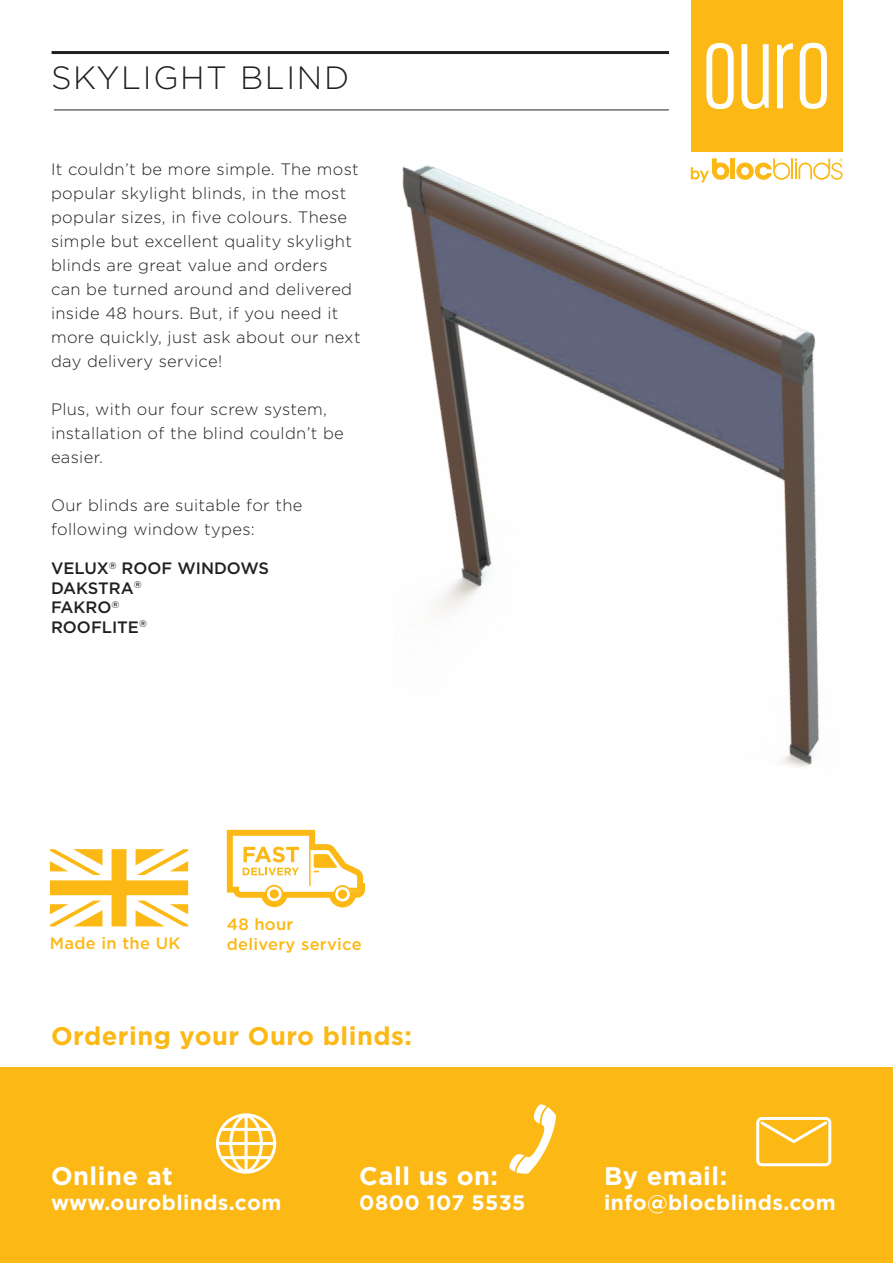
<style>
.page{position:relative;width:893px;height:1263px;background:#fff}
.page>*{position:absolute;margin:0;border:0;box-sizing:border-box;transform-origin:0 0}
.t1{font:300 32.25px "Gotham";letter-spacing:.05em;color:#231f20}
.t2{font:700 25.5px "Gotham";letter-spacing:.02em;color:#fff}
.t3{font:700 25.5px "Gotham";letter-spacing:.02em;color:#fcb814}
.t4{font:700 21px "Gotham";letter-spacing:.02em;color:#fff}
.t5{font:300 16.5px/24px "Gotham";letter-spacing:.02em;color:#231f20}
.t6{font:500 16.5px/19.5px "Gotham";color:#231f20}
.t7{font:500 16.5px/19.8px "Gotham";letter-spacing:.02em;color:#fcb814}
</style>
<div class="page">
<div style="left:691px;top:0;width:152px;height:152px;background:#fcb814"></div>
<svg style="left:706px;top:43px;width:28px;height:66px"></svg>
<svg style="left:741px;top:44px;width:28px;height:65px"></svg>
<svg style="left:777px;top:43px;width:16px;height:65px"></svg>
<svg style="left:800px;top:43px;width:27px;height:66px"></svg>
<hr style="left:52px;top:51px;width:617px;height:3px;background:#231f20">
<hr style="left:54px;top:110px;width:615px;height:1px;background:#231f20">
<img style="left:402px;top:158px;width:439px;height:609px">
<svg style="left:50px;top:849px;width:138px;height:77px"></svg>
<svg style="left:227px;top:830px;width:138px;height:77px"></svg>
<div style="left:0;top:1067px;width:893px;height:196px;background:#fcb814"></div>
<svg style="left:216px;top:1113px;width:60px;height:61px"></svg>
<svg style="left:509px;top:1104px;width:47px;height:70px"></svg>
<svg style="left:756px;top:1117px;width:75px;height:49px"></svg>
<h1 class="t1" style="left:51px;top:60px;width:300px">SKYLIGHT BLIND</h1>
<p class="t5" style="left:51px;top:157px;width:311px">It couldn’t be more simple. The most popular skylight blinds, in the most popular sizes, in five colours. These simple but excellent quality skylight blinds are great value and orders can be turned around and delivered inside 48 hours. But, if you need it more quickly, just ask about our next day delivery service!</p>
<p class="t5" style="left:51px;top:397px;width:294px">Plus, with our four screw system, installation of the blind couldn’t be easier.</p>
<p class="t5" style="left:51px;top:493px;width:253px">Our blinds are suitable for the following window types:</p>
<p class="t6" style="left:51px;top:558px;width:219px">VELUX<sup>®</sup> ROOF WINDOWS<br>DAKSTRA<sup>®<br></sup>FAKRO<sup>®<br></sup>ROOFLITE<sup>®</sup></p>
<p class="t7" style="left:50px;top:933px;width:132px">Made in the UK</p>
<p class="t7" style="left:227px;top:914px;width:137px">48 hour delivery service</p>
<h2 class="t3" style="left:51px;top:1021px;width:362px">Ordering your Ouro blinds:</h2>
<h2 class="t2" style="left:51px;top:1161px;width:123px">Online at</h2>
<p class="t4" style="left:51px;top:1190px;width:232px">www.ouroblinds.com</p>
<h2 class="t2" style="left:359px;top:1161px;width:140px">Call us on:</h2>
<p class="t4" style="left:359px;top:1190px;width:168px">0800 107 5535</p>
<h2 class="t2" style="left:604px;top:1161px;width:125px">By email:</h2>
<p class="t4" style="left:604px;top:1190px;width:233px">info@blocblinds.com</p>
</div>
